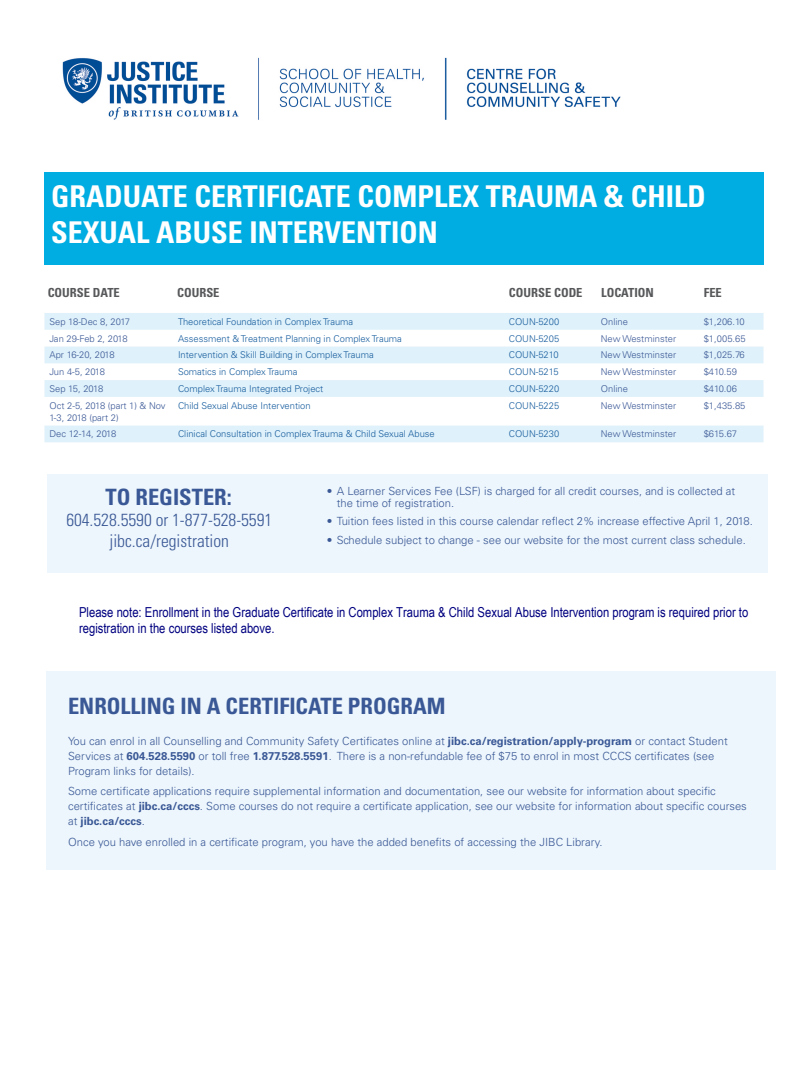
<style>
.page{position:relative;width:810px;height:1080px;background:#fff}
.page>*{position:absolute;margin:0;border:0;box-sizing:border-box;transform-origin:0 0}
.t1{font:700 condensed 30px/36px "Univers LT Std";color:#fff}
.t2{font:700 condensed 22.5px "Univers LT Std";color:#3a5896}
.t3{font:300 condensed 17.5px/21px "Univers LT Std";color:#3a5896;text-align:center}
.t4{font:13.75px/16.5px "Arial Narrow";color:#000080}
.t5{font:700 condensed 12.5px "Univers LT Std";color:#57585a}
.t6{font:300 11.25px/15px "Univers LT Std";color:#3a5896}
.t7{font:300 9.38px/16.8px "Univers LT Std";color:#175d9e}
.t8{font:300 9.38px/16.8px "Univers LT Std";color:#3a5896}
.s1{font-weight:700}
</style>
<div class="page">
<img style="left:62px;top:57px;width:559px;height:63px">
<div style="left:47px;top:474px;width:721px;height:99px;background:#edf6fc"></div>
<div style="left:46px;top:671px;width:729px;height:199px;background:#edf6fc"></div>
<div style="left:44px;top:173px;width:720px;height:92px;background:#00ade2"></div>
<svg style="left:44px;top:313px;width:720px;height:129px;fill:#e3f2fa"></svg>
<h1 class="t1" style="left:51px;top:178px;width:656px">GRADUATE CERTIFICATE COMPLEX TRAUMA &amp; CHILD<br>SEXUAL ABUSE INTERVENTION</h1>
<p class="t5" style="left:48px;top:285px;width:74px">COURSE DATE</p>
<p class="t5" style="left:177px;top:285px;width:44px">COURSE</p>
<p class="t5" style="left:509px;top:285px;width:75px">COURSE CODE</p>
<p class="t5" style="left:601px;top:285px;width:54px">LOCATION</p>
<p class="t5" style="left:704px;top:285px;width:20px">FEE</p>
<p class="t8" style="left:49px;top:313px;width:118px">Sep 18-Dec 8, 2017<br>Jan 29-Feb 2, 2018<br>Apr 16-20, 2018<br>Jun 4-5, 2018<br>Sep 15, 2018<br>Oct 2-5, 2018 (part 1) &amp; Nov</p>
<p class="t8" style="left:49px;top:409px;width:71px">1-3, 2018 (part 2)<br>Dec 12-14, 2018</p>
<p class="t7" style="left:178px;top:313px;width:225px">Theoretical Foundation in Complex Trauma Assessment &amp; Treatment Planning in Complex Trauma Intervention &amp; Skill Building in Complex Trauma Somatics in Complex Trauma<br>Complex Trauma Integrated Project<br>Child Sexual Abuse Intervention</p>
<p class="t7" style="left:509px;top:313px;width:52px">COUN-5200</p>
<p class="t8" style="left:704px;top:313px;width:42px">$1,206.10</p>
<p class="t7" style="left:509px;top:330px;width:52px">COUN-5205</p>
<p class="t8" style="left:704px;top:330px;width:43px">$1,005.65</p>
<p class="t7" style="left:509px;top:347px;width:51px">COUN-5210</p>
<p class="t8" style="left:704px;top:347px;width:42px">$1,025.76</p>
<p class="t7" style="left:509px;top:363px;width:51px">COUN-5215</p>
<p class="t8" style="left:704px;top:363px;width:35px">$410.59</p>
<p class="t7" style="left:509px;top:380px;width:52px">COUN-5220</p>
<p class="t8" style="left:704px;top:380px;width:35px">$410.06</p>
<p class="t8" style="left:601px;top:313px;width:77px">Online<br>New Westminster<br>New Westminster<br>New Westminster<br>Online<br>New Westminster</p>
<p class="t8" style="left:704px;top:397px;width:43px">$1,435.85</p>
<p class="t7" style="left:509px;top:397px;width:52px">COUN-5225</p>
<p class="t7" style="left:178px;top:426px;width:258px">Clinical Consultation in Complex Trauma &amp; Child Sexual Abuse</p>
<p class="t7" style="left:509px;top:426px;width:52px">COUN-5230</p>
<p class="t8" style="left:601px;top:426px;width:77px">New Westminster</p>
<p class="t8" style="left:704px;top:426px;width:35px">$615.67</p>
<h2 class="t2" style="left:106px;top:483px;width:128px">TO REGISTER:</h2>
<h3 class="t3" style="left:66px;top:509px;width:207px">604.528.5590 or 1-877-528-5591 jibc.ca/registration</h3>
<p class="t6" style="left:337px;top:485px;width:400px;line-height:12.5px;text-indent:-10px">• A Learner Services Fee (LSF) is charged for all credit courses, and is collected at the time of registration.</p>
<p class="t6" style="left:327px;top:514px;width:428px">• Tuition fees listed in this course calendar reflect 2% increase effective April 1, 2018.</p>
<p class="t6" style="left:327px;top:533px;width:421px">• Schedule subject to change - see our website for the most current class schedule.</p>
<p class="t4" style="left:79px;top:603px;width:671px">Please note: Enrollment in the Graduate Certificate in Complex Trauma &amp; Child Sexual Abuse Intervention program is required prior to registration in the courses listed above.</p>
<h2 class="t2" style="left:68px;top:692px;width:379px">ENROLLING IN A CERTIFICATE PROGRAM</h2>
<p class="t6" style="left:68px;top:733px;width:661px">You can enrol in all Counselling and Community Safety Certificates online at <span class="s1">jibc.ca/registration/apply-program</span> or contact Student<br>Services at <span class="s1">604.528.5590</span> or toll free <span class="s1">1.877.528.5591</span>. There is a non-refundable fee of $75 to enrol in most CCCS certificates (see<br>Program links for details).</p>
<p class="t6" style="left:68px;top:784px;width:680px">Some certificate applications require supplemental information and documentation, see our website for information about specific certificates at <span class="s1">jibc.ca/cccs</span>. Some courses do not require a certificate application, see our website for information about specific courses at <span class="s1">jibc.ca/cccs</span>.</p>
<p class="t6" style="left:68px;top:835px;width:536px">Once you have enrolled in a certificate program, you have the added benefits of accessing the JIBC Library.</p>
</div>
